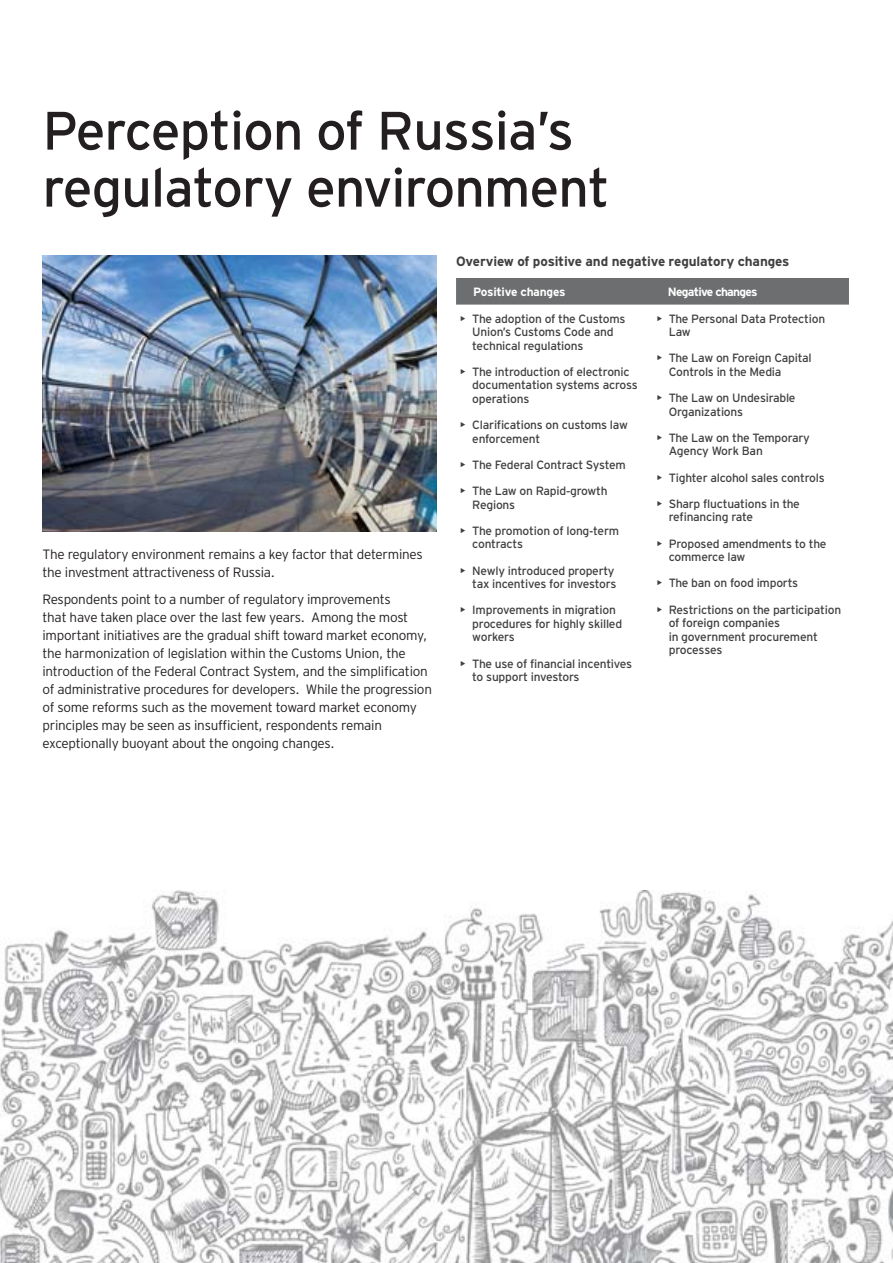
<style>
.page{position:relative;width:893px;height:1263px;background:#fff}
.page>*{position:absolute;margin:0;border:0;box-sizing:border-box;transform-origin:0 0}
.t1{font:54px/57px "EY Interstate";letter-spacing:-.02em;color:#231f20}
.t2{font:300 13.5px/18px "EY Interstate";letter-spacing:-.02em;color:#231f20}
.t3{font:700 13.5px "EY Interstate";letter-spacing:-.015em;color:#404041}
.t4{font:12px/13.5px "EY Interstate";letter-spacing:-.02em;color:#404041}
.t5{font:700 12px "EY Interstate";letter-spacing:-.02em;color:#fff}
.t6{font:700 12px "EY Interstate";letter-spacing:-.055em;color:#fff}
</style>
<div class="page">
<div style="left:456px;top:278px;width:393px;height:27px;background:#6d6e70"></div>
<img style="left:43px;top:255px;width:394px;height:277px">
<img style="left:0;top:890px;width:893px;height:373px">
<h1 class="t1" style="left:43px;top:108px;width:569px">Perception of Russia’s regulatory environment</h1>
<p class="t2" style="left:43px;top:547px;width:382px">The regulatory environment remains a key factor that determines the investment attractiveness of Russia.</p>
<p class="t2" style="left:43px;top:592px;width:391px">Respondents point to a number of regulatory improvements<br>that have taken place over the last few years. Among the most important initiatives are the gradual shift toward market economy, the harmonization of legislation within the Customs Union, the introduction of the Federal Contract System, and the simplification of administrative procedures for developers. While the progression of some reforms such as the movement toward market economy principles may be seen as insufficient, respondents remain exceptionally buoyant about the ongoing changes.</p>
<p class="t3" style="left:456px;top:256px;width:335px">Overview of positive and negative regulatory changes</p>
<p class="t5" style="left:473px;top:287px;width:94px">Positive changes</p>
<p class="t6" style="left:668px;top:287px;width:91px">Negative changes</p>
<p class="t4" style="left:472px;top:313px;width:155px;text-indent:-12px">• The adoption of the Customs<br>Union’s Customs Code and technical regulations</p>
<p class="t4" style="left:472px;top:366px;width:167px;text-indent:-12px">• The introduction of electronic documentation systems across operations</p>
<p class="t4" style="left:472px;top:420px;width:157px;text-indent:-12px">• Clarifications on customs law enforcement</p>
<p class="t4" style="left:460px;top:459px;width:167px">• The Federal Contract System</p>
<p class="t4" style="left:472px;top:486px;width:137px;text-indent:-12px">• The Law on Rapid-growth<br>Regions</p>
<p class="t4" style="left:472px;top:525px;width:148px;text-indent:-12px">• The promotion of long-term contracts</p>
<p class="t4" style="left:460px;top:565px;width:158px;text-align:right">• Newly introduced property tax incentives for investors</p>
<p class="t4" style="left:472px;top:605px;width:151px;text-indent:-12px">• Improvements in migration procedures for highly skilled workers</p>
<p class="t4" style="left:472px;top:658px;width:161px;text-indent:-12px">• The use of financial incentives to support investors</p>
<p class="t4" style="left:669px;top:313px;width:158px;text-indent:-12px">• The Personal Data Protection<br>Law</p>
<p class="t4" style="left:669px;top:353px;width:144px;text-indent:-12px">• The Law on Foreign Capital<br>Controls in the Media</p>
<p class="t4" style="left:669px;top:393px;width:128px;text-indent:-12px">• The Law on Undesirable<br>Organizations</p>
<p class="t4" style="left:669px;top:432px;width:143px;text-indent:-12px">• The Law on the Temporary<br>Agency Work Ban</p>
<p class="t4" style="left:657px;top:472px;width:169px">• Tighter alcohol sales controls</p>
<p class="t4" style="left:669px;top:498px;width:133px;text-indent:-12px">• Sharp fluctuations in the refinancing rate</p>
<p class="t4" style="left:669px;top:538px;width:159px;text-indent:-12px">• Proposed amendments to the commerce law</p>
<p class="t4" style="left:657px;top:578px;width:143px">• The ban on food imports</p>
<p class="t4" style="left:669px;top:604px;width:174px;text-indent:-12px">• Restrictions on the participation of foreign companies<br>in government procurement processes</p>
</div>
